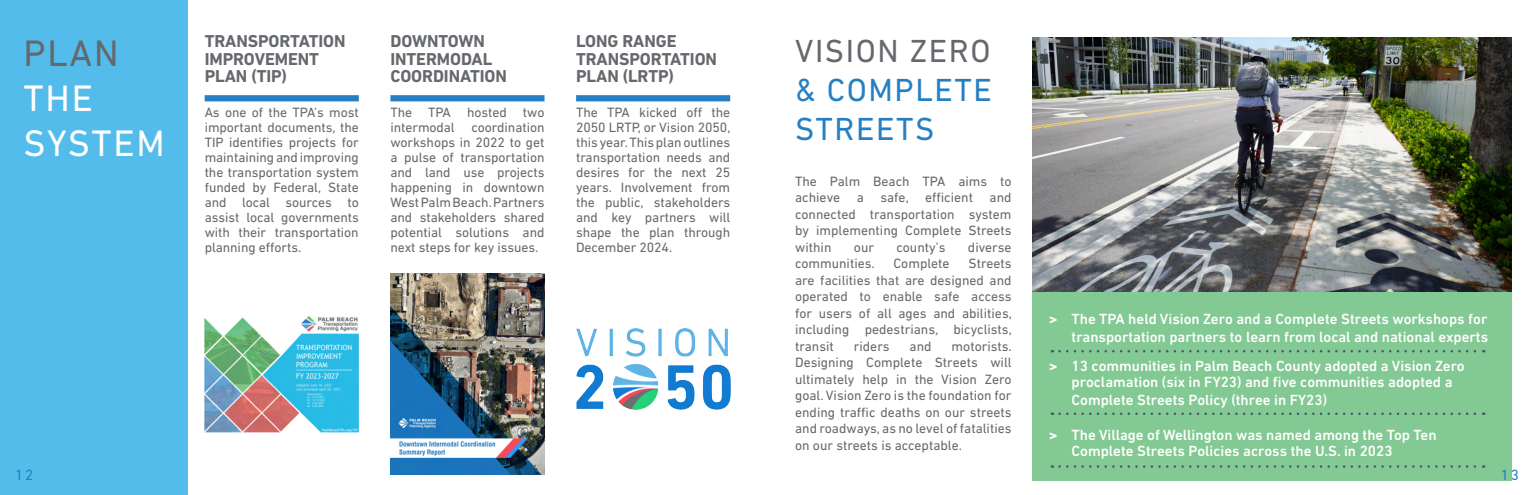
<style>
.page{position:relative;width:1530px;height:495px;background:#fff}
.page>*{position:absolute;margin:0;border:0;box-sizing:border-box;transform-origin:0 0}
.t1{font:37.5px "DIN Next LT Pro";letter-spacing:.05em;color:#fff}
.t2{font:37.5px "DIN Next LT Pro";color:#65686c}
.t3{font:32.5px "DIN Next LT Pro";letter-spacing:.05em;color:#257fc3}
.t4{font:32.5px "DIN Next LT Pro";letter-spacing:.05em;color:#65686c}
.Body_Infograph{font:700 17.5px/17.5px "DIN Next LT Pro";letter-spacing:-.005em;color:#65686c}
.t5{font:500 15px/18px "DIN Next LT Pro";color:#fff}
.t6{font:15px "DIN Next LT Pro";color:#257fc3}
.Body_Infograph-2{font:13.75px/15px "DIN Next LT Pro";letter-spacing:-.005em;color:#65686c;text-align:justify}
.Body_Copy{font:13.75px/16.5px "DIN Next LT Pro";color:#65686c;text-align:justify}
.s1{font-weight:700}
</style>
<div class="page">
<img style="left:1032px;top:38px;width:480px;height:254px">
<img style="left:576px;top:329px;width:154px;height:81px">
<img style="left:205px;top:316px;width:154px;height:117px">
<div style="left:0;top:0;width:188px;height:495px;background:#53bceb"></div>
<div style="left:1032px;top:292px;width:480px;height:189px;background:#83c994"></div>
<div style="left:205px;top:95px;width:154px;height:6px;background:#257fc3"></div>
<img style="left:390px;top:273px;width:155px;height:201px">
<div style="left:390px;top:95px;width:155px;height:6px;background:#257fc3"></div>
<div style="left:576px;top:95px;width:154px;height:6px;background:#257fc3"></div>
<svg style="left:1060px;top:350px;width:424px;height:2px"></svg>
<svg style="left:1060px;top:412px;width:424px;height:3px"></svg>
<svg style="left:1060px;top:465px;width:424px;height:3px"></svg>
<h1 class="t2" style="left:24px;top:31px;width:97px">PLAN</h1>
<h1 class="t1" style="left:24px;top:76px;width:71px">THE</h1>
<h1 class="t1" style="left:24px;top:121px;width:143px">SYSTEM</h1>
<p class="Body_Infograph" style="left:205px;top:32px;width:142px">TRANSPORTATION<br>IMPROVEMENT<br>PLAN (TIP)</p>
<p class="Body_Infograph-2" style="left:205px;top:105px;width:156px">As one of the TPA’s most important documents, the TIP identifies projects for maintaining and improving the transportation system funded by Federal, State and local sources to assist local governments with their transportation planning efforts.</p>
<p class="Body_Infograph" style="left:390px;top:32px;width:118px">DOWNTOWN<br>INTERMODAL<br>COORDINATION</p>
<p class="Body_Infograph-2" style="left:390px;top:105px;width:156px">The TPA hosted two intermodal coordination workshops in 2022 to get a pulse of transportation and land use projects happening in downtown West Palm Beach. Partners and stakeholders shared potential solutions and next steps for key issues.</p>
<p class="Body_Infograph" style="left:576px;top:32px;width:142px">LONG RANGE<br>TRANSPORTATION<br>PLAN (LRTP)</p>
<p class="Body_Infograph-2" style="left:576px;top:105px;width:156px">The TPA kicked off the 2050 LRTP, or Vision 2050, this year. This plan outlines transportation needs and desires for the next 25 years. Involvement from the public, stakeholders and key partners will shape the plan through December 2024.</p>
<h1 class="t4" style="left:795px;top:32px;width:197px">VISION ZERO</h1>
<h1 class="t3" style="left:795px;top:71px;width:198px">&amp; COMPLETE</h1>
<h1 class="t3" style="left:795px;top:110px;width:141px">STREETS</h1>
<p class="Body_Copy" style="left:795px;top:173px;width:218px">The Palm Beach TPA aims to achieve a safe, efficient and connected transportation system by implementing Complete Streets within</p>
<p class="Body_Copy" style="left:854px;top:239px;width:22px">our</p>
<p class="Body_Copy" style="left:897px;top:239px;width:50px">county’s</p>
<p class="Body_Copy" style="left:968px;top:239px;width:45px">diverse</p>
<p class="Body_Copy" style="left:795px;top:255px;width:81px">communities.</p>
<p class="Body_Copy" style="left:894px;top:255px;width:58px">Complete</p>
<p class="Body_Copy" style="left:795px;top:255px;width:218px;text-indent:173px">Streets are facilities that are designed and operated to enable safe access for users of all ages and abilities, including pedestrians, bicyclists, transit</p>
<p class="Body_Copy" style="left:795px;top:338px;width:218px;text-indent:157px">motorists.<br>Designing Complete Streets will ultimately help in the Vision Zero goal. Vision Zero is the foundation for ending traffic deaths on our streets and roadways, as no level of fatalities on our streets is acceptable.</p>
<p class="Body_Copy" style="left:854px;top:338px;width:37px">riders</p>
<p class="Body_Copy" style="left:910px;top:338px;width:24px">and</p>
<p class="t5" style="left:1049px;top:310px;width:441px;text-align:right"><span class="s1">&gt;</span> The TPA held Vision Zero and a Complete Streets workshops for transportation partners to learn from local and national experts</p>
<p class="t5" style="left:1072px;top:357px;width:395px;line-height:16.2px;text-indent:-22px"><span class="s1">&gt;</span> 13 communities in Palm Beach County adopted a Vision Zero proclamation (six in FY23) and five communities adopted a</p>
<p class="t5" style="left:1072px;top:391px;width:257px">Complete Streets Policy (three in FY23)</p>
<p class="t5" style="left:1072px;top:426px;width:366px;line-height:16.5px;text-indent:-22px"><span class="s1">&gt;</span> The Village of Wellington was named among the Top Ten<br>Complete Streets Policies across the U.S. in 2023</p>
<p class="t6" style="left:15px;top:466px;width:20px">12</p>
<p class="t6" style="left:1501px;top:466px;width:20px">13</p>
</div>
